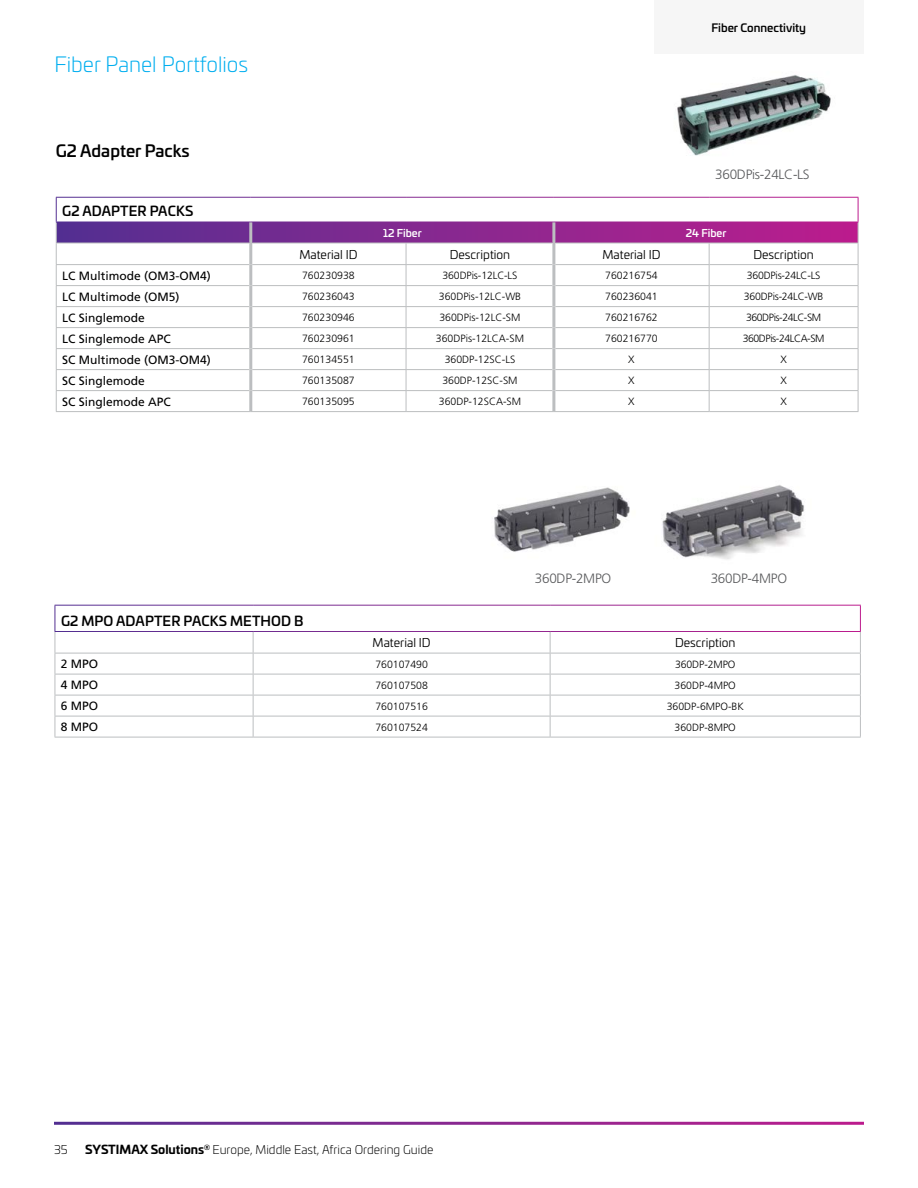
<style>
.page{position:relative;width:918px;height:1188px;background:#fff}
.page>*{position:absolute;margin:0;border:0;box-sizing:border-box;transform-origin:0 0}
.t1{font:300 21px "Univia Pro";color:#00aeef}
.t2{font:500 16.5px "Univia Pro";color:#000}
.t3{font:500 13.5px "Univia Pro";letter-spacing:.01em;color:#000}
.t4{font:300 13.5px "Frutiger LT Pro";letter-spacing:-.02em;color:#58595b}
.t5{font:12px "Frutiger LT Pro";color:#000}
.t6{font:12px "Univia Pro";color:#000}
.t7{font:300 12px "Univia Pro";color:#000}
.t8{font:500 11.25px "Univia Pro";color:#000}
.t9{font:300 10.5px "Frutiger LT Pro";color:#000}
.t10{font:300 10.5px "Frutiger LT Pro";letter-spacing:-.04em;color:#000}
.t11{font:300 10.5px "Frutiger LT Pro";letter-spacing:-.02em;color:#000}
.t12{font:500 10.5px "Univia Pro";color:#fff}
.s1{font-weight:700}
</style>
<div class="page">
<div style="left:654px;top:0;width:210px;height:54px;background:#f6f6f6"></div>
<img style="left:677px;top:75px;width:154px;height:81px">
<hr style="left:56px;top:411px;width:195px;height:1px;background:#bcbec0">
<hr style="left:251px;top:411px;width:155px;height:1px;background:#bcbec0">
<hr style="left:406px;top:411px;width:148px;height:1px;background:#bcbec0">
<hr style="left:554px;top:411px;width:155px;height:1px;background:#bcbec0">
<hr style="left:709px;top:411px;width:149px;height:1px;background:#bcbec0">
<svg style="left:56px;top:198px;width:803px;height:213px"></svg>
<hr style="left:56px;top:222px;width:195px;height:1px;background:#fff">
<hr style="left:251px;top:222px;width:155px;height:1px;background:#fff">
<hr style="left:406px;top:222px;width:148px;height:1px;background:#fff">
<hr style="left:554px;top:222px;width:155px;height:1px;background:#fff">
<hr style="left:709px;top:222px;width:149px;height:1px;background:#fff">
<hr style="left:249px;top:222px;width:3px;height:21px;background:#bcbec0">
<hr style="left:552px;top:222px;width:3px;height:21px;background:#bcbec0">
<hr style="left:249px;top:243px;width:3px;height:22px;background:#bcbec0">
<hr style="left:552px;top:243px;width:3px;height:22px;background:#bcbec0">
<hr style="left:249px;top:265px;width:3px;height:21px;background:#bcbec0">
<hr style="left:552px;top:265px;width:3px;height:21px;background:#bcbec0">
<hr style="left:249px;top:286px;width:3px;height:21px;background:#bcbec0">
<hr style="left:552px;top:286px;width:3px;height:21px;background:#bcbec0">
<hr style="left:249px;top:307px;width:3px;height:21px;background:#bcbec0">
<hr style="left:552px;top:307px;width:3px;height:21px;background:#bcbec0">
<hr style="left:249px;top:328px;width:3px;height:21px;background:#bcbec0">
<hr style="left:552px;top:328px;width:3px;height:21px;background:#bcbec0">
<hr style="left:249px;top:349px;width:3px;height:21px;background:#bcbec0">
<hr style="left:552px;top:349px;width:3px;height:21px;background:#bcbec0">
<hr style="left:249px;top:370px;width:3px;height:21px;background:#bcbec0">
<hr style="left:552px;top:370px;width:3px;height:21px;background:#bcbec0">
<hr style="left:249px;top:391px;width:3px;height:20px;background:#bcbec0">
<hr style="left:552px;top:391px;width:3px;height:20px;background:#bcbec0">
<hr style="left:55px;top:653px;width:198px;height:1px;background:#bcbec0">
<hr style="left:253px;top:653px;width:297px;height:1px;background:#bcbec0">
<hr style="left:550px;top:653px;width:311px;height:1px;background:#bcbec0">
<hr style="left:55px;top:674px;width:198px;height:1px;background:#bcbec0">
<hr style="left:253px;top:674px;width:297px;height:1px;background:#bcbec0">
<hr style="left:550px;top:674px;width:311px;height:1px;background:#bcbec0">
<hr style="left:55px;top:695px;width:198px;height:1px;background:#bcbec0">
<hr style="left:253px;top:695px;width:297px;height:1px;background:#bcbec0">
<hr style="left:550px;top:695px;width:311px;height:1px;background:#bcbec0">
<hr style="left:55px;top:716px;width:198px;height:1px;background:#bcbec0">
<hr style="left:253px;top:716px;width:297px;height:1px;background:#bcbec0">
<svg style="left:253px;top:632px;width:1px;height:105px"></svg>
<hr style="left:550px;top:716px;width:311px;height:1px;background:#bcbec0">
<svg style="left:550px;top:632px;width:1px;height:105px"></svg>
<hr style="left:55px;top:737px;width:198px;height:1px;background:#bcbec0">
<hr style="left:253px;top:737px;width:297px;height:1px;background:#bcbec0">
<hr style="left:550px;top:737px;width:311px;height:1px;background:#bcbec0">
<svg style="left:55px;top:606px;width:1px;height:131px"></svg>
<svg style="left:860px;top:606px;width:1px;height:131px"></svg>
<hr style="left:55px;top:631px;width:198px;height:1px;background:#fff">
<hr style="left:550px;top:631px;width:311px;height:1px;background:#fff">
<img style="left:662px;top:485px;width:142px;height:75px">
<img style="left:494px;top:487px;width:136px;height:65px">
<h1 class="t1" style="left:55px;top:49px;width:195px">Fiber Panel Portfolios</h1>
<h2 class="t2" style="left:56px;top:138px;width:135px">G2 Adapter Packs</h2>
<p class="t3" style="left:62px;top:201px;width:133px">G2 ADAPTER PACKS</p>
<p class="t8" style="left:711px;top:19px;width:96px">Fiber Connectivity</p>
<p class="t4" style="left:715px;top:167px;width:96px">360DPis-24LC-LS</p>
<p class="t12" style="left:383px;top:225px;width:40px">12 Fiber</p>
<p class="t12" style="left:686px;top:225px;width:42px">24 Fiber</p>
<p class="t6" style="left:299px;top:245px;width:60px">Material ID</p>
<p class="t6" style="left:450px;top:245px;width:62px">Description</p>
<p class="t6" style="left:602px;top:245px;width:60px">Material ID</p>
<p class="t6" style="left:753px;top:245px;width:62px">Description</p>
<p class="t5" style="left:62px;top:268px;width:150px">LC Multimode (OM3-OM4)</p>
<p class="t9" style="left:302px;top:269px;width:54px">760230938</p>
<p class="t9" style="left:442px;top:269px;width:76px">360DPis-12LC-LS</p>
<p class="t9" style="left:605px;top:269px;width:54px">760216754</p>
<p class="t11" style="left:747px;top:269px;width:75px">360DPis-24LC-LS</p>
<p class="t5" style="left:62px;top:289px;width:119px">LC Multimode (OM5)</p>
<p class="t9" style="left:302px;top:290px;width:54px">760236043</p>
<p class="t9" style="left:439px;top:290px;width:84px">360DPis-12LC-WB</p>
<p class="t9" style="left:605px;top:290px;width:54px">760236041</p>
<p class="t11" style="left:744px;top:290px;width:81px">360DPis-24LC-WB</p>
<p class="t5" style="left:62px;top:310px;width:84px">LC Singlemode</p>
<p class="t9" style="left:302px;top:311px;width:54px">760230946</p>
<p class="t9" style="left:439px;top:311px;width:83px">360DPis-12LC-SM</p>
<p class="t9" style="left:605px;top:311px;width:54px">760216762</p>
<p class="t10" style="left:746px;top:311px;width:77px">360DPis-24LC-SM</p>
<p class="t5" style="left:62px;top:331px;width:110px">LC Singlemode APC</p>
<p class="t9" style="left:302px;top:332px;width:54px">760230961</p>
<p class="t9" style="left:436px;top:332px;width:90px">360DPis-12LCA-SM</p>
<p class="t9" style="left:605px;top:332px;width:54px">760216770</p>
<p class="t10" style="left:743px;top:332px;width:83px">360DPis-24LCA-SM</p>
<p class="t5" style="left:62px;top:352px;width:150px">SC Multimode (OM3-OM4)</p>
<p class="t9" style="left:302px;top:353px;width:54px">760134551</p>
<p class="t9" style="left:445px;top:353px;width:72px">360DP-12SC-LS</p>
<p class="t9" style="left:628px;top:353px;width:8px">X</p>
<p class="t9" style="left:780px;top:353px;width:8px">X</p>
<p class="t5" style="left:62px;top:373px;width:84px">SC Singlemode</p>
<p class="t9" style="left:302px;top:374px;width:54px">760135087</p>
<p class="t9" style="left:442px;top:374px;width:77px">360DP-12SC-SM</p>
<p class="t9" style="left:628px;top:374px;width:8px">X</p>
<p class="t9" style="left:780px;top:374px;width:8px">X</p>
<p class="t5" style="left:62px;top:394px;width:110px">SC Singlemode APC</p>
<p class="t9" style="left:302px;top:395px;width:54px">760135095</p>
<p class="t9" style="left:439px;top:395px;width:84px">360DP-12SCA-SM</p>
<p class="t9" style="left:628px;top:395px;width:8px">X</p>
<p class="t9" style="left:780px;top:395px;width:8px">X</p>
<p class="t3" style="left:61px;top:610px;width:244px">G2 MPO ADAPTER PACKS METHOD B</p>
<p class="t4" style="left:535px;top:570px;width:78px">360DP-2MPO</p>
<p class="t4" style="left:711px;top:570px;width:78px">360DP-4MPO</p>
<p class="t6" style="left:373px;top:634px;width:60px">Material ID</p>
<p class="t6" style="left:675px;top:634px;width:62px">Description</p>
<p class="t5" style="left:61px;top:657px;width:39px">2 MPO</p>
<p class="t9" style="left:375px;top:658px;width:54px">760107490</p>
<p class="t9" style="left:675px;top:658px;width:62px">360DP-2MPO</p>
<p class="t5" style="left:61px;top:678px;width:39px">4 MPO</p>
<p class="t9" style="left:375px;top:679px;width:54px">760107508</p>
<p class="t9" style="left:675px;top:679px;width:63px">360DP-4MPO</p>
<p class="t5" style="left:61px;top:699px;width:39px">6 MPO</p>
<p class="t9" style="left:375px;top:700px;width:54px">760107516</p>
<p class="t9" style="left:667px;top:700px;width:79px">360DP-6MPO-BK</p>
<p class="t5" style="left:61px;top:720px;width:39px">8 MPO</p>
<p class="t9" style="left:375px;top:721px;width:54px">760107524</p>
<p class="t9" style="left:675px;top:721px;width:63px">360DP-8MPO</p>
<p class="t7" style="left:54px;top:1141px;width:15px">35</p>
<p class="t7" style="left:85px;top:1141px;width:350px"><span class="s1">SYSTIMAX Solutions</span><sup>®</sup> Europe, Middle East, Africa Ordering Guide</p>
</div>
